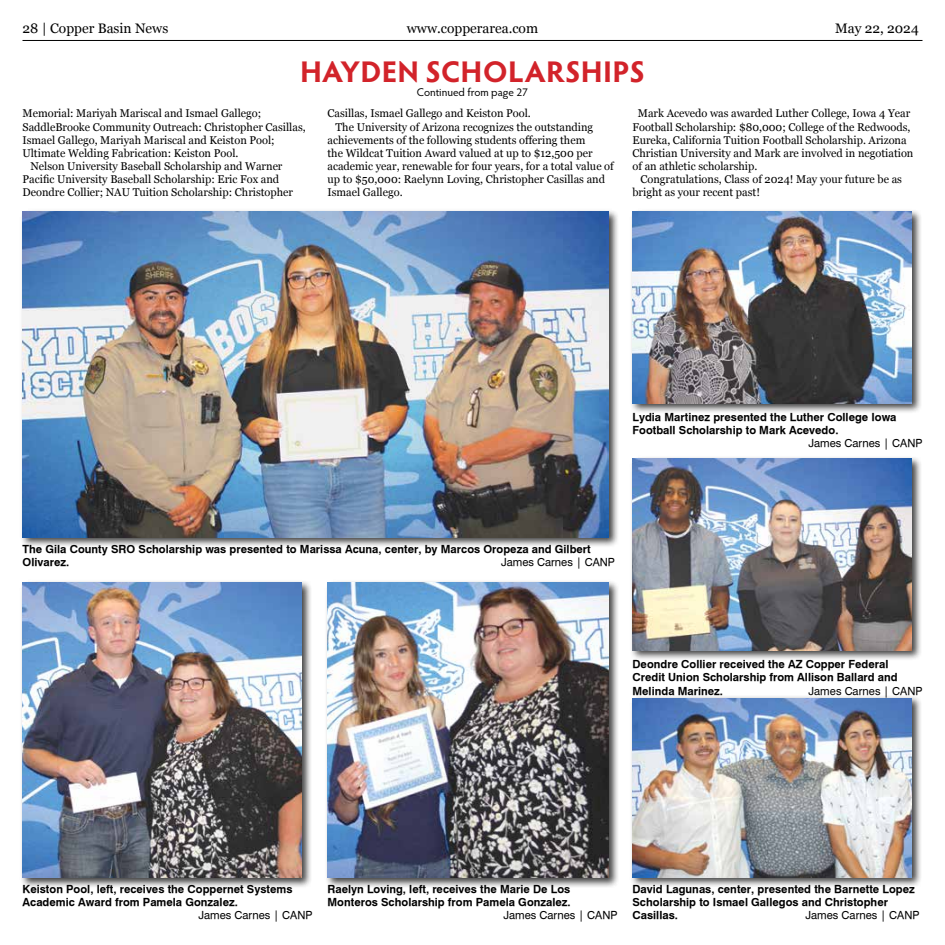
<style>
.page{position:relative;width:945px;height:945px;background:#fff}
.page>*{position:absolute;margin:0;border:0;box-sizing:border-box;transform-origin:0 0}
.t1{font:700 30px "Hypatia Sans Pro";letter-spacing:.01em;color:#d2232a}
.t2{font:13.75px "Georgia";color:#000}
.t3{font:11.25px/13.1px "Georgia";color:#000}
.t4{font:700 11.25px/13.1px "Geneva";color:#000}
.t5{font:11.25px "Geneva";color:#000}
.t6{font:11.25px "Hypatia Sans Pro";color:#000}
</style>
<div class="page">
<hr style="left:22px;top:40px;width:900px;height:1px;background:#000">
<div style="left:20px;top:209px;width:599px;height:339px;background:#000;opacity:.75"></div>
<img style="left:22px;top:212px;width:586px;height:325px">
<div style="left:630px;top:695px;width:292px;height:193px;background:#000;opacity:.75"></div>
<img style="left:632px;top:698px;width:279px;height:180px">
<div style="left:630px;top:456px;width:292px;height:205px;background:#000;opacity:.75"></div>
<img style="left:632px;top:458px;width:279px;height:193px">
<div style="left:630px;top:209px;width:292px;height:205px;background:#000;opacity:.75"></div>
<img style="left:632px;top:212px;width:279px;height:192px">
<div style="left:20px;top:579px;width:292px;height:310px;background:#000;opacity:.75"></div>
<img style="left:22px;top:582px;width:279px;height:296px">
<div style="left:325px;top:579px;width:294px;height:309px;background:#000;opacity:.75"></div>
<img style="left:328px;top:582px;width:280px;height:296px">
<p class="t2" style="left:22px;top:18px;width:147px">28 | Copper Basin News</p>
<p class="t2" style="left:407px;top:18px;width:133px">www.copperarea.com</p>
<p class="t2" style="left:835px;top:18px;width:85px">May 22, 2024</p>
<h1 class="t1" style="left:300px;top:51px;width:346px">HAYDEN SCHOLARSHIPS</h1>
<p class="t6" style="left:417px;top:84px;width:113px">Continued from page 27</p>
<p class="t3" style="left:22px;top:107px;width:240px">Memorial: Mariyah Mariscal and Ismael Gallego;</p>
<p class="t3" style="left:22px;top:120px;width:285px">SaddleBrooke Community Outreach: Christopher Casillas,</p>
<p class="t3" style="left:22px;top:133px;width:254px">Ismael Gallego, Mariyah Mariscal and Keiston Pool;</p>
<p class="t3" style="left:22px;top:146px;width:218px">Ultimate Welding Fabrication: Keiston Pool.</p>
<p class="t3" style="left:30px;top:159px;width:254px">Nelson University Baseball Scholarship and Warner</p>
<p class="t3" style="left:22px;top:172px;width:258px">Pacific University Baseball Scholarship: Eric Fox and</p>
<p class="t3" style="left:22px;top:185px;width:272px">Deondre Collier; NAU Tuition Scholarship: Christopher</p>
<p class="t3" style="left:327px;top:107px;width:205px">Casillas, Ismael Gallego and Keiston Pool.</p>
<p class="t3" style="left:335px;top:120px;width:259px">The University of Arizona recognizes the outstanding</p>
<p class="t3" style="left:327px;top:133px;width:259px">achievements of the following students offering them</p>
<p class="t3" style="left:327px;top:146px;width:267px">the Wildcat Tuition Award valued at up to $12,500 per</p>
<p class="t3" style="left:327px;top:159px;width:288px">academic year, renewable for four years, for a total value of</p>
<p class="t3" style="left:327px;top:172px;width:279px">up to $50,000: Raelynn Loving, Christopher Casillas and</p>
<p class="t3" style="left:327px;top:185px;width:77px">Ismael Gallego.</p>
<p class="t3" style="left:632px;top:107px;width:283px;text-indent:5px">Mark Acevedo was awarded Luther College, Iowa 4 Year Football Scholarship: $80,000; College of the Redwoods, Eureka, California Tuition Football Scholarship. Arizona Christian University and Mark are involved in negotiation of an athletic scholarship.</p>
<p class="t3" style="left:632px;top:172px;width:271px;text-indent:8px">Congratulations, Class of 2024! May your future be as bright as your recent past!</p>
<p class="t4" style="left:632px;top:410px;width:266px">Lydia Martinez presented the Luther College Iowa<br>Football Scholarship to Mark Acevedo.</p>
<p class="t5" style="left:808px;top:436px;width:116px">James Carnes | CANP</p>
<p class="t4" style="left:22px;top:542px;width:570px">The Gila County SRO Scholarship was presented to Marissa Acuna, center, by Marcos Oropeza and Gilbert<br>Olivarez.</p>
<p class="t5" style="left:501px;top:555px;width:116px">James Carnes | CANP</p>
<p class="t4" style="left:632px;top:658px;width:267px">Deondre Collier received the AZ Copper Federal<br>Credit Union Scholarship from Allison Ballard and<br>Melinda Marinez.</p>
<p class="t5" style="left:809px;top:684px;width:115px">James Carnes | CANP</p>
<p class="t4" style="left:22px;top:882px;width:272px">Keiston Pool, left, receives the Coppernet Systems<br>Academic Award from Pamela Gonzalez.</p>
<p class="t5" style="left:198px;top:908px;width:116px">James Carnes | CANP</p>
<p class="t4" style="left:327px;top:882px;width:245px">Raelyn Loving, left, receives the Marie De Los<br>Monteros Scholarship from Pamela Gonzalez.</p>
<p class="t5" style="left:503px;top:908px;width:116px">James Carnes | CANP</p>
<p class="t4" style="left:632px;top:882px;width:284px">David Lagunas, center, presented the Barnette Lopez<br>Scholarship to Ismael Gallegos and Christopher<br>Casillas.</p>
<p class="t5" style="left:806px;top:908px;width:116px">James Carnes | CANP</p>
</div>
